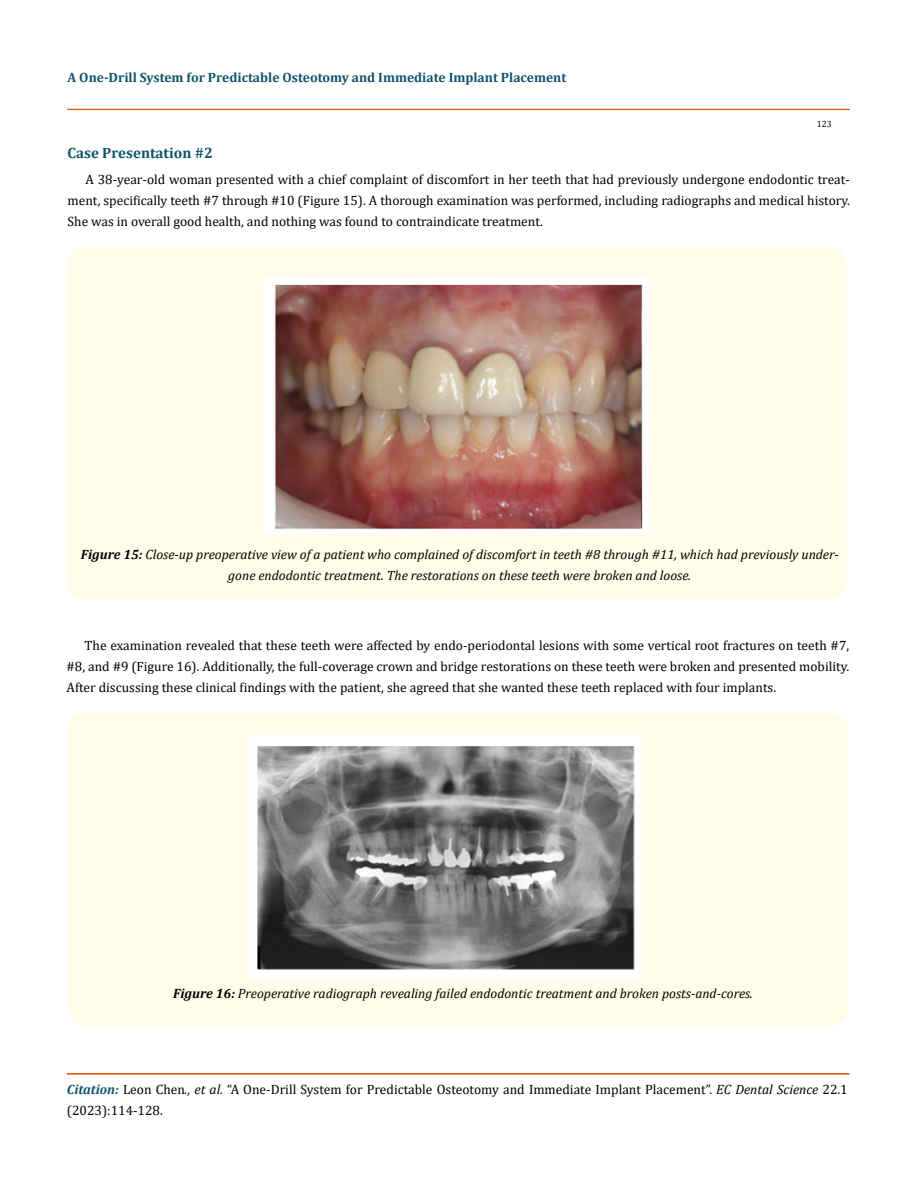
<style>
.page{position:relative;width:917px;height:1188px;background:#fff}
.page>*{position:absolute;margin:0;border:0;box-sizing:border-box;transform-origin:0 0}
.t1{font:700 15px "Cambria";color:#0e546a}
.t2{font:13.5px/21px "Cambria";color:#000;text-align:justify}
.t3{font:italic 13.5px/21px "Cambria";color:#000;text-align:center}
.t4{font:700 13.5px "Cambria";color:#0e546a}
.t5{font:9px "Cambria";color:#000}
.s1{font-weight:700}
.s2{font-weight:700;font-style:italic;color:#0e546a}
.s3{font-style:italic}
</style>
<div class="page">
<div style="left:67px;top:109px;width:782px;height:1px;border:1px solid #e05d1a"></div>
<div style="left:67px;top:247px;width:779px;height:353px;background:#fffde9;border-radius:18px"></div>
<img style="left:265px;top:277px;width:384px;height:256px">
<div style="left:68px;top:713px;width:780px;height:313px;background:#fffde9;border-radius:18px"></div>
<img style="left:249px;top:735px;width:391px;height:243px">
<p class="t4" style="left:68px;top:68px;width:500px">A One-Drill System for Predictable Osteotomy and Immediate Implant Placement</p>
<p class="t5" style="left:816px;top:118px;width:16px">123</p>
<p class="t1" style="left:68px;top:143px;width:147px">Case Presentation #2</p>
<p class="t2" style="left:68px;top:169px;width:783px;text-indent:18px">A 38-year-old woman presented with a chief complaint of discomfort in her teeth that had previously undergone endodontic treat&shy;ment, specifically teeth #7 through #10 (Figure 15). A thorough examination was performed, including radiographs and medical history.<br>She was in overall good health, and nothing was found to contraindicate treatment.</p>
<p class="t3" style="left:81px;top:543px;width:759px"><span class="s1">Figure 15:</span> Close-up preoperative view of a patient who complained of discomfort in teeth #8 through #11, which had previously under&shy;gone endodontic treatment. The restorations on these teeth were broken and loose.</p>
<p class="t2" style="left:67px;top:635px;width:784px;text-indent:18px">The examination revealed that these teeth were affected by endo-periodontal lesions with some vertical root fractures on teeth #7, #8, and #9 (Figure 16). Additionally, the full-coverage crown and bridge restorations on these teeth were broken and presented mobility.<br>After discussing these clinical findings with the patient, she agreed that she wanted these teeth replaced with four implants.</p>
<p class="t3" style="left:173px;top:982px;width:581px"><span class="s1">Figure 16:</span> Preoperative radiograph revealing failed endodontic treatment and broken posts-and-cores.</p>
<p class="t2" style="left:67px;top:1079px;width:782px"><span class="s2">Citation:</span> Leon Chen<span class="s3">., et al.</span> “A One-Drill System for Predictable Osteotomy and Immediate Implant Placement”. <span class="s3">EC Dental Science</span> 22.1 (2023):114-128.</p>
</div>
